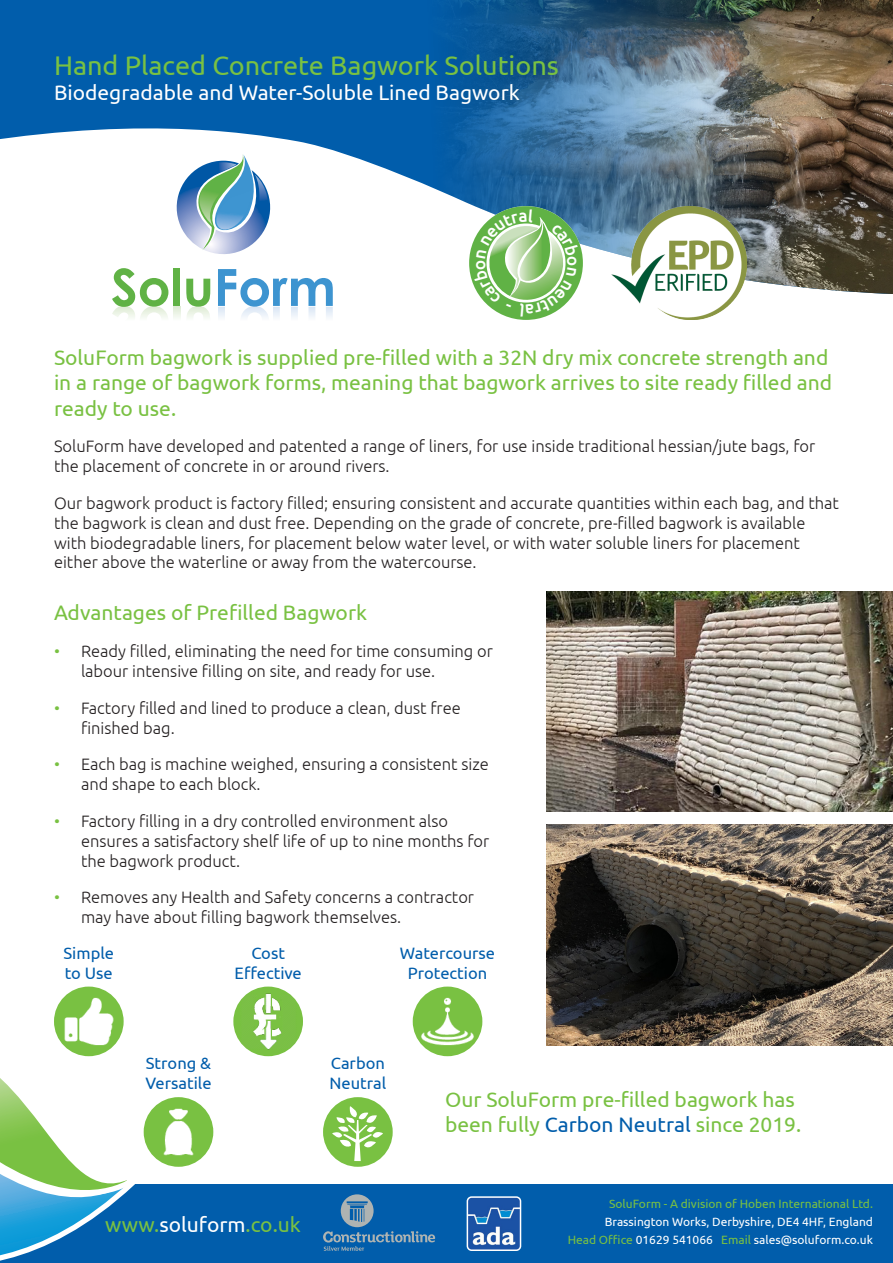
<style>
.page{position:relative;width:893px;height:1263px;background:#fff}
.page>*{position:absolute;margin:0;border:0;box-sizing:border-box;transform-origin:0 0}
.t1{font:27px "Ubuntu";color:#79c142}
.t2{font:21px/25.2px "Ubuntu";color:#79c142}
.t3{font:21px "Ubuntu";color:#fff}
.t4{font:300 16.5px/19.8px "Ubuntu";color:#231f20}
.t5{font:16.5px/19.8px "Ubuntu";color:#015dab}
.t6{font:12px/18px "Ubuntu";color:#fff;text-align:right}
.t7{font:12px "Ubuntu";color:#79c142}
.s1{color:#79c142}
.s2{color:#fff}
.s3{color:#015dab}
</style>
<div class="page">
<svg style="left:0;top:0;width:380px;height:295px;fill:#015dab"></svg>
<img style="left:380px;top:0;width:513px;height:294px">
<svg style="left:173px;top:307px;width:7px;height:11px"></svg>
<svg style="left:112px;top:268px;width:56px;height:50px"></svg>
<div style="left:173px;top:268px;width:7px;height:38px;background:#60b245"></div>
<svg style="left:186px;top:279px;width:24px;height:39px"></svg>
<svg style="left:218px;top:269px;width:115px;height:48px"></svg>
<svg style="left:170px;top:154px;width:107px;height:102px"></svg>
<div style="left:0;top:1184px;width:893px;height:79px;background:#015dab"></div>
<svg style="left:0;top:1027px;width:135px;height:234px"></svg>
<img style="left:546px;top:591px;width:347px;height:220px">
<img style="left:546px;top:825px;width:347px;height:220px">
<div style="left:233px;top:986px;width:70px;height:70px;background:#79c142;border-radius:50%"></div>
<img style="left:239px;top:992px;width:58px;height:58px">
<div style="left:54px;top:986px;width:70px;height:70px;background:#79c142;border-radius:50%"></div>
<img style="left:60px;top:992px;width:58px;height:58px">
<div style="left:144px;top:1097px;width:69px;height:70px;background:#79c142;border-radius:50%"></div>
<img style="left:150px;top:1103px;width:57px;height:58px">
<div style="left:413px;top:986px;width:69px;height:70px;background:#79c142;border-radius:50%"></div>
<img style="left:419px;top:992px;width:57px;height:58px">
<div style="left:323px;top:1097px;width:70px;height:70px;background:#79c142;border-radius:50%"></div>
<svg style="left:332px;top:1106px;width:51px;height:55px"></svg>
<svg style="left:323px;top:1194px;width:112px;height:57px"></svg>
<div style="left:469px;top:206px;width:114px;height:114px;border:17px solid #60b245;border-radius:50%"></div>
<img style="left:601px;top:206px;width:176px;height:114px">
<img style="left:467px;top:1199px;width:51px;height:51px">
<div style="left:467px;top:1196px;width:54px;height:55px;border:2px solid #fff;border-radius:4px"></div>
<svg style="left:473px;top:209px;width:107px;height:108px"></svg>
<h1 class="t1" style="left:54px;top:49px;width:506px">Hand Placed Concrete Bagwork Solutions</h1>
<p class="t3" style="left:54px;top:80px;width:467px">Biodegradable and Water-Soluble Lined Bagwork</p>
<p class="t2" style="left:54px;top:344px;width:780px">SoluForm bagwork is supplied pre-filled with a 32N dry mix concrete strength and in a range of bagwork forms, meaning that bagwork arrives to site ready filled and ready to use.</p>
<p class="t4" style="left:54px;top:436px;width:763px">SoluForm have developed and patented a range of liners, for use inside traditional hessian/jute bags, for the placement of concrete in or around rivers.</p>
<p class="t4" style="left:54px;top:493px;width:786px">Our bagwork product is factory filled; ensuring consistent and accurate quantities within each bag, and that the bagwork is clean and dust free. Depending on the grade of concrete, pre-filled bagwork is available with biodegradable liners, for placement below water level, or with water soluble liners for placement either above the waterline or away from the watercourse.</p>
<p class="t2" style="left:54px;top:600px;width:315px">Advantages of Prefilled Bagwork</p>
<p class="t4" style="left:81px;top:641px;width:413px;text-indent:-27px"><span class="s1">•</span> Ready filled, eliminating the need for time consuming or labour intensive filling on site, and ready for use.</p>
<p class="t4" style="left:81px;top:698px;width:381px;text-indent:-27px"><span class="s1">•</span> Factory filled and lined to produce a clean, dust free finished bag.</p>
<p class="t4" style="left:81px;top:754px;width:409px;text-indent:-27px"><span class="s1">•</span> Each bag is machine weighed, ensuring a consistent size and shape to each block.</p>
<p class="t4" style="left:81px;top:811px;width:410px;text-indent:-27px"><span class="s1">•</span> Factory filling in a dry controlled environment also ensures a satisfactory shelf life of up to nine months for the bagwork product.</p>
<p class="t4" style="left:81px;top:887px;width:395px;text-indent:-27px"><span class="s1">•</span> Removes any Health and Safety concerns a contractor may have about filling bagwork themselves.</p>
<p class="t5" style="left:235px;top:943px;width:69px;text-align:center">Cost<br>Effective</p>
<p class="t5" style="left:64px;top:943px;width:52px">Simple to Use</p>
<p class="t5" style="left:400px;top:943px;width:97px;text-align:center">Watercourse<br>Protection</p>
<p class="t5" style="left:145px;top:1053px;width:68px">Strong &amp;<br>Versatile</p>
<p class="t5" style="left:329px;top:1053px;width:58px">Carbon<br>Neutral</p>
<p class="t2" style="left:105px;top:1211px;width:197px">www.<span class="s2">soluform</span>.co.uk</p>
<p class="t2" style="left:445px;top:1086px;width:358px">Our SoluForm pre-filled bagwork has been fully <span class="s3">Carbon Neutral</span> since 2019.</p>
<p class="t7" style="left:609px;top:1196px;width:265px">SoluForm - A division of Hoben International Ltd.</p>
<p class="t6" style="left:568px;top:1212px;width:307px">Brassington Works, Derbyshire, DE4 4HF, England<br><span class="s1">Head Office</span> 01629 541066 <span class="s1">Email</span> sales@soluform.co.uk</p>
</div>
